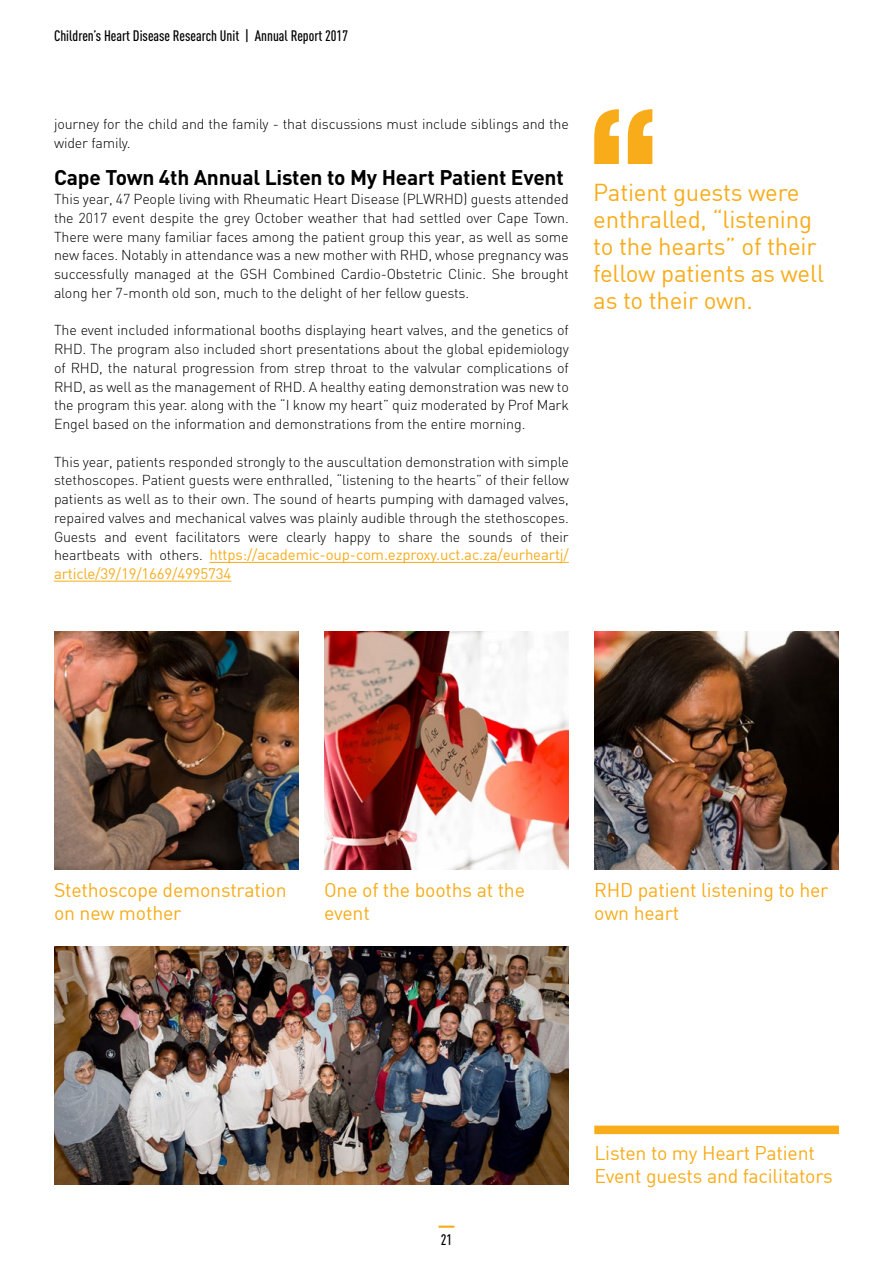
<style>
.page{position:relative;width:893px;height:1263px;background:#fff}
.page>*{position:absolute;margin:0;border:0;box-sizing:border-box;transform-origin:0 0}
.t1{font:900 condensed 146.55px "Helvetica Neue";color:#f8ac1a}
.t2{font:24px/27px "DIN";letter-spacing:-.01em;color:#f8ac1a}
.t3{font:700 21px "DIN";letter-spacing:-.01em;color:#000}
.t4{font:19.5px/23.4px "DIN";letter-spacing:-.01em;color:#f8ac1a}
.t5{font:15px/18.8px "DIN";letter-spacing:-.01em;color:#f8ac1a}
.t6{font:500 15px "DIN Cond";color:#000}
.t7{font:300 14.25px/18.8px "DIN";letter-spacing:-.01em;color:#000;text-align:justify}
.s1{font-weight:300;font-size:14.25px;color:#000}
</style>
<div class="page">
<hr style="left:438px;top:1225px;width:16px;height:3px;background:#f8ac1a">
<hr style="left:209px;top:562px;width:360px;height:1px;background:#f8ac1a">
<hr style="left:54px;top:581px;width:177px;height:1px;background:#f8ac1a">
<img style="left:54px;top:946px;width:515px;height:238px">
<div style="left:594px;top:1125px;width:245px;height:9px;background:#f8ac1a"></div>
<img style="left:594px;top:631px;width:245px;height:239px">
<img style="left:54px;top:631px;width:245px;height:239px">
<img style="left:324px;top:631px;width:245px;height:239px">
<p class="t6" style="left:54px;top:26px;width:296px">Children’s Heart Disease Research Unit | Annual Report 2017</p>
<p class="t7" style="left:54px;top:114px;width:516px">journey for the child and the family - that discussions must include siblings and the wider family.</p>
<h3 class="t3" style="left:54px;top:164px;width:511px">Cape Town 4th Annual Listen to My Heart Patient Event</h3>
<p class="t7" style="left:54px;top:189px;width:516px">This year, 47 People living with Rheumatic Heart Disease (PLWRHD) guests attended the 2017 event despite the grey October weather that had settled over Cape Town.<br>There were many familiar faces among the patient group this year, as well as some new faces. Notably in attendance was a new mother with RHD, whose pregnancy was successfully managed at the GSH Combined Cardio-Obstetric Clinic. She brought along her 7-month old son, much to the delight of her fellow guests.</p>
<p class="t7" style="left:54px;top:321px;width:516px">The event included informational booths displaying heart valves, and the genetics of RHD. The program also included short presentations about the global epidemiology of RHD, the natural progression from strep throat to the valvular complications of RHD, as well as the management of RHD. A healthy eating demonstration was new to the program this year. along with the “I know my heart” quiz moderated by Prof Mark Engel based on the information and demonstrations from the entire morning.</p>
<p class="t7" style="left:54px;top:452px;width:516px">This year, patients responded strongly to the auscultation demonstration with simple stethoscopes. Patient guests were enthralled, “listening to the hearts” of their fellow patients as well as to their own. The sound of hearts pumping with damaged valves, repaired valves and mechanical valves was plainly audible through the stethoscopes.<br>Guests and event facilitators were clearly happy to share the sounds of their</p>
<p class="t5" style="left:54px;top:545px;width:516px"><span class="s1">heartbeats with others.</span> https://academic-oup-com.ezproxy.uct.ac.za/eurheartj/ article/39/19/1669/4995734</p>
<h1 class="t1" style="left:588px;top:41px;width:72px">“</h1>
<h2 class="t2" style="left:593px;top:179px;width:232px">Patient guests were enthralled, “listening to the hearts” of their fellow patients as well as to their own.</h2>
<h3 class="t4" style="left:54px;top:878px;width:234px">Stethoscope demonstration on new mother</h3>
<h3 class="t4" style="left:324px;top:878px;width:202px">One of the booths at the event</h3>
<h3 class="t4" style="left:594px;top:878px;width:236px">RHD patient listening to her own heart</h3>
<p class="t6" style="left:441px;top:1231px;width:13px">21</p>
<h3 class="t4" style="left:594px;top:1140px;width:240px">Listen to my Heart Patient<br>Event guests and facilitators</h3>
</div>
